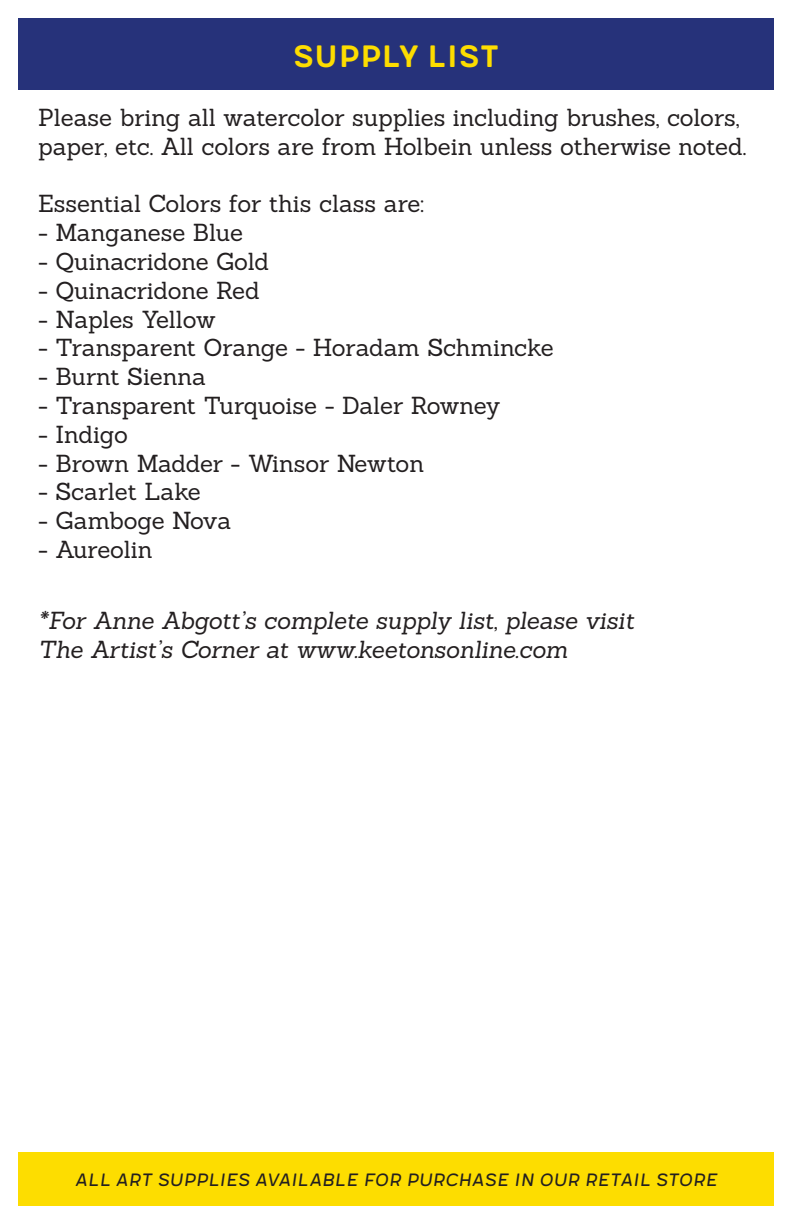
<style>
.page{position:relative;width:792px;height:1224px;background:#fff}
.page>*{position:absolute;margin:0;border:0;box-sizing:border-box;transform-origin:0 0}
.t1{font:38px "Meltow San 200";color:#fddd00}
.t2{font:24px/28.8px "Sanchez";letter-spacing:-.005em;color:#231f20}
.t3{font:italic 24px/28.8px "Sanchez";letter-spacing:-.005em;color:#231f20}
.t4{font:italic 22px "Meltow San 100";color:#231f20}
</style>
<div class="page">
<div style="left:18px;top:18px;width:756px;height:72px;background:#26327a"></div>
<div style="left:18px;top:1152px;width:756px;height:54px;background:#fddd00"></div>
<h1 class="t1" style="left:293px;top:31px;width:208px">Supply list</h1>
<p class="t2" style="left:38px;top:106px;width:710px">Please bring all watercolor supplies including brushes, colors, paper, etc. All colors are from Holbein unless otherwise noted.</p>
<p class="t2" style="left:38px;top:192px;width:388px">Essential Colors for this class are:</p>
<p class="t2" style="left:38px;top:221px;width:206px">- Manganese Blue</p>
<p class="t2" style="left:38px;top:250px;width:233px">- Quinacridone Gold</p>
<p class="t2" style="left:38px;top:279px;width:223px">- Quinacridone Red</p>
<p class="t2" style="left:38px;top:307px;width:179px">- Naples Yellow</p>
<p class="t2" style="left:38px;top:336px;width:517px">- Transparent Orange - Horadam Schmincke</p>
<p class="t2" style="left:38px;top:365px;width:170px">- Burnt Sienna</p>
<p class="t2" style="left:38px;top:394px;width:464px">- Transparent Turquoise - Daler Rowney</p>
<p class="t2" style="left:38px;top:423px;width:91px">- Indigo</p>
<p class="t2" style="left:38px;top:451px;width:388px">- Brown Madder - Winsor Newton</p>
<p class="t2" style="left:38px;top:480px;width:164px">- Scarlet Lake</p>
<p class="t2" style="left:38px;top:509px;width:195px">- Gamboge Nova</p>
<p class="t2" style="left:38px;top:538px;width:116px">- Aureolin</p>
<p class="t3" style="left:38px;top:607px;width:598px">*For Anne Abgott’s complete supply list, please visit<br>The Artist’s Corner at www.keetonsonline.com</p>
<p class="t4" style="left:75px;top:1165px;width:644px">all art supplies available for purchase in our retail store</p>
</div>
